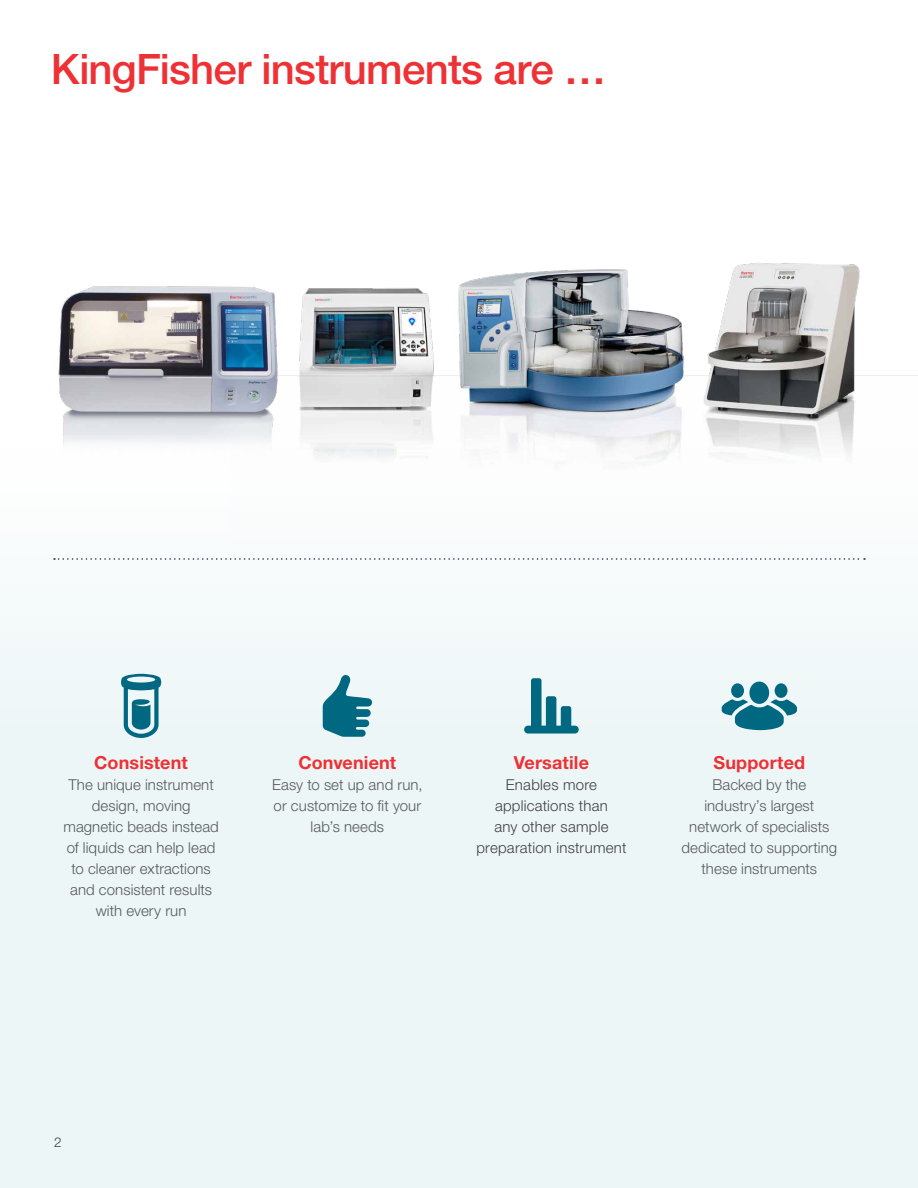
<style>
.page{position:relative;width:918px;height:1188px;background:#fff}
.page>*{position:absolute;margin:0;border:0;box-sizing:border-box;transform-origin:0 0}
.t1{font:500 42px "Helvetica Neue LTW1 G";letter-spacing:-.02em;color:#ee3134}
.t2{font:700 18px "Helvetica Neue LTW1 G";letter-spacing:.005em;color:#ee3134}
.t3{font:300 15px/21px "Helvetica Neue LTW1 G";letter-spacing:.005em;color:#58595b;text-align:center}
.t4{font:300 15px/21px "Helvetica Neue LTW1 G";letter-spacing:.015em;color:#414042;text-align:center}
.t5{font:300 13.5px "Helvetica Neue LTW1 G";color:#414042}
</style>
<div class="page">
<img style="left:307px;top:263px;width:611px;height:184px">
<div style="left:0;top:447px;width:918px;height:741px;background:#edf6f7"></div>
<svg style="left:121px;top:674px;width:40px;height:64px"></svg>
<svg style="left:323px;top:675px;width:49px;height:62px"></svg>
<div style="left:731px;top:683px;width:13px;height:15px;background:#006880;border-radius:50%"></div>
<div style="left:775px;top:683px;width:12px;height:15px;background:#006880;border-radius:50%"></div>
<div style="left:749px;top:682px;width:20px;height:22px;background:#006880;border-radius:50%"></div>
<svg style="left:722px;top:699px;width:75px;height:31px"></svg>
<svg style="left:524px;top:678px;width:55px;height:56px"></svg>
<svg style="left:54px;top:558px;width:811px;height:2px"></svg>
<img style="left:48px;top:286px;width:259px;height:205px">
<h1 class="t1" style="left:51px;top:44px;width:557px">KingFisher instruments are …</h1>
<p class="t2" style="left:94px;top:752px;width:95px">Consistent</p>
<p class="t3" style="left:63px;top:774px;width:157px">The unique instrument design, moving magnetic beads instead of liquids can help lead to cleaner extractions and consistent results with every run</p>
<p class="t2" style="left:299px;top:752px;width:99px">Convenient</p>
<p class="t3" style="left:272px;top:774px;width:152px">Easy to set up and run, or customize to fit your lab’s needs</p>
<p class="t2" style="left:514px;top:752px;width:77px">Versatile</p>
<p class="t4" style="left:476px;top:774px;width:152px">Enables more applications than<br>any other sample preparation instrument</p>
<p class="t2" style="left:714px;top:752px;width:93px">Supported</p>
<p class="t3" style="left:681px;top:774px;width:157px">Backed by the industry’s largest network of specialists dedicated to supporting these instruments</p>
<p class="t5" style="left:54px;top:1134px;width:9px">2</p>
</div>
